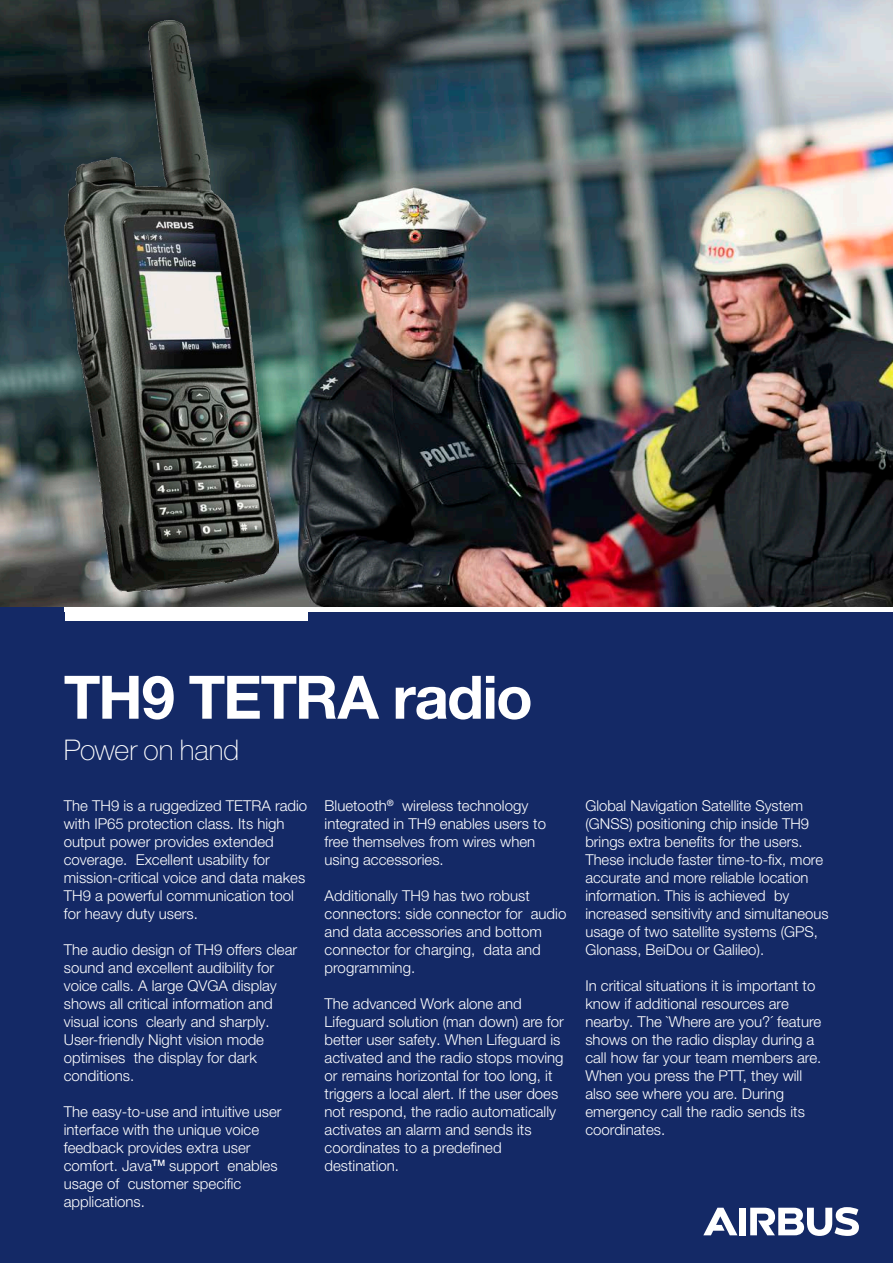
<style>
.page{position:relative;width:893px;height:1263px;background:#fff}
.page>*{position:absolute;margin:0;border:0;box-sizing:border-box;transform-origin:0 0}
.Title_head_30_27pt{font:700 60px "Helvetica Neue LT Pro";letter-spacing:-.025em;color:#fff}
.t1{font:100 28.5px "Helvetica Neue LT Pro";letter-spacing:-.005em;color:#fff}
.Copy_white_10_12pt{font:300 15px/18px "Helvetica Neue LT Pro";color:#fff}
</style>
<div class="page">
<img style="left:0;top:0;width:893px;height:608px">
<div style="left:0;top:608px;width:893px;height:655px;background:#142966"></div>
<img style="left:65px;top:20px;width:214px;height:571px">
<hr style="left:65px;top:608px;width:828px;height:4px;background:#fff">
<div style="left:739px;top:1208px;width:7px;height:27px;background:#fff"></div>
<svg style="left:703px;top:1208px;width:34px;height:27px"></svg>
<svg style="left:750px;top:1207px;width:109px;height:29px"></svg>
<div style="left:65px;top:608px;width:243px;height:13px;background:#fff"></div>
<p class="Title_head_30_27pt" style="left:64px;top:659px;width:470px">TH9 TETRA radio</p>
<p class="t1" style="left:64px;top:733px;width:177px">Power on hand</p>
<p class="Copy_white_10_12pt" style="left:64px;top:796px;width:245px">The TH9 is a ruggedized TETRA radio with IP65 protection class. Its high output power provides extended coverage. Excellent usability for mission-critical voice and data makes TH9 a powerful communication tool for heavy duty users.</p>
<p class="Copy_white_10_12pt" style="left:64px;top:940px;width:235px">The audio design of TH9 offers clear sound and excellent audibility for voice calls. A large QVGA display shows all critical information and visual icons clearly and sharply.<br>User-friendly Night vision mode optimises the display for dark conditions.</p>
<p class="Copy_white_10_12pt" style="left:64px;top:1102px;width:219px">The easy-to-use and intuitive user interface with the unique voice feedback provides extra user comfort. Java<sup>TM</sup> support enables usage of customer specific applications.</p>
<p class="Copy_white_10_12pt" style="left:325px;top:796px;width:223px">Bluetooth<sup>®</sup> wireless technology integrated in TH9 enables users to free themselves from wires when using accessories.</p>
<p class="Copy_white_10_12pt" style="left:325px;top:886px;width:243px">Additionally TH9 has two robust connectors: side connector for audio and data accessories and bottom connector for charging, data and programming.</p>
<p class="Copy_white_10_12pt" style="left:325px;top:994px;width:241px">The advanced Work alone and<br>Lifeguard solution (man down) are for better user safety. When Lifeguard is activated and the radio stops moving or remains horizontal for too long, it triggers a local alert. If the user does not respond, the radio automatically activates an alarm and sends its coordinates to a predefined destination.</p>
<p class="Copy_white_10_12pt" style="left:585px;top:796px;width:245px">Global Navigation Satellite System (GNSS) positioning chip inside TH9 brings extra benefits for the users.<br>These include faster time-to-fix, more accurate and more reliable location information. This is achieved by increased sensitivity and simultaneous usage of two satellite systems (GPS, Glonass, BeiDou or Galileo).</p>
<p class="Copy_white_10_12pt" style="left:585px;top:976px;width:237px">In critical situations it is important to know if additional resources are nearby. The `Where are you?´ feature shows on the radio display during a call how far your team members are.<br>When you press the PTT, they will also see where you are. During emergency call the radio sends its coordinates.</p>
</div>
